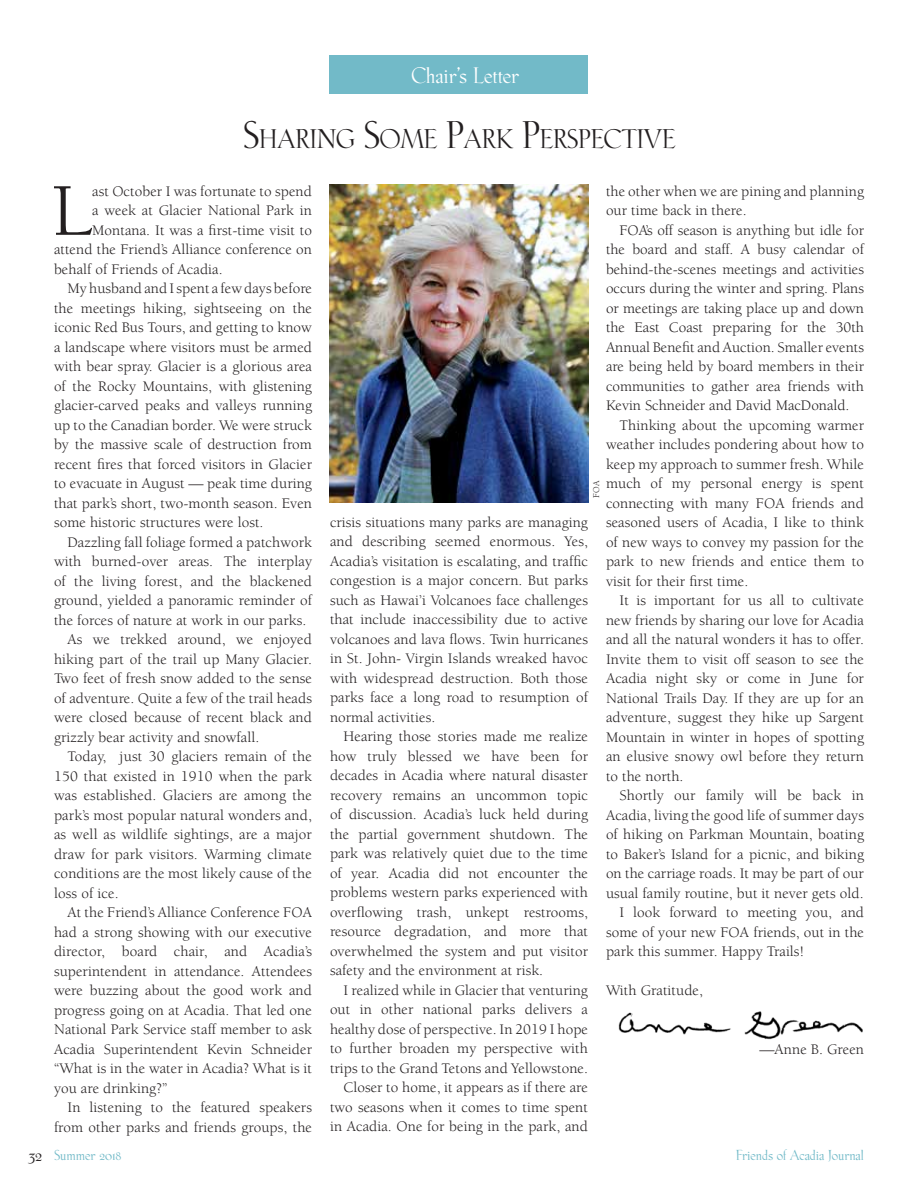
<style>
.page{position:relative;width:918px;height:1188px;background:#fff}
.page>*{position:absolute;margin:0;border:0;box-sizing:border-box;transform-origin:0 0}
.t1{font:76.35px "Berkeley";color:#231f20}
.t2{font:25.2px "Phaistos";letter-spacing:-.015em;color:#231f20}
.t3{font:21px "Phaistos";color:#fff}
.t4{font:15px/19.5px "Berkeley";letter-spacing:.005em;color:#231f20;text-align:justify}
.t5{font:13.5px "Phaistos";color:#72bac8}
.t6{font:9px "Berkeley";color:#231f20}
.s1{font-size:36px}
.s2{font-size:16.5px;color:#231f20}
</style>
<div class="page">
<img style="left:618px;top:1011px;width:245px;height:29px">
<div style="left:330px;top:56px;width:258px;height:38px;background:#72bac8"></div>
<img style="left:329px;top:185px;width:259px;height:317px">
<h3 class="t3" style="left:411px;top:63px;width:109px">Chair’s Letter</h3>
<h2 class="t2" style="left:243px;top:123px;width:433px"><span class="s1">S</span>HARING <span class="s1">S</span>OME <span class="s1">P</span>ARK <span class="s1">P</span>ERSPECTIVE</h2>
<h1 class="t1" style="left:52px;top:171px;width:42px">L</h1>
<p class="t4" style="left:92px;top:182px;width:221px">ast October I was fortunate to spend</p>
<p class="t4" style="left:92px;top:201px;width:221px">a week at Glacier National Park in</p>
<p class="t4" style="left:92px;top:221px;width:221px">Montana. It was a first-time visit to</p>
<p class="t4" style="left:54px;top:240px;width:259px">attend the Friend’s Alliance conference on</p>
<p class="t4" style="left:54px;top:260px;width:170px">behalf of Friends of Acadia.</p>
<p class="t4" style="left:68px;top:279px;width:246px">My husband and I spent a few days before</p>
<p class="t4" style="left:54px;top:299px;width:260px">the meetings hiking, sightseeing on the</p>
<p class="t4" style="left:54px;top:318px;width:259px">iconic Red Bus Tours, and getting to know</p>
<p class="t4" style="left:54px;top:338px;width:260px">a landscape where visitors must be armed</p>
<p class="t4" style="left:54px;top:357px;width:260px">with bear spray. Glacier is a glorious area</p>
<p class="t4" style="left:54px;top:377px;width:260px">of the Rocky Mountains, with glistening</p>
<p class="t4" style="left:54px;top:396px;width:260px">glacier-carved peaks and valleys running</p>
<p class="t4" style="left:54px;top:416px;width:260px">up to the Canadian border. We were struck</p>
<p class="t4" style="left:54px;top:435px;width:260px">by the massive scale of destruction from</p>
<p class="t4" style="left:54px;top:455px;width:259px">recent fires that forced visitors in Glacier</p>
<p class="t4" style="left:54px;top:474px;width:259px">to evacuate in August — peak time during</p>
<p class="t4" style="left:54px;top:494px;width:260px">that park’s short, two-month season. Even</p>
<p class="t4" style="left:54px;top:513px;width:211px">some historic structures were lost.</p>
<p class="t4" style="left:68px;top:533px;width:246px">Dazzling fall foliage formed a patchwork</p>
<p class="t4" style="left:54px;top:552px;width:260px">with burned-over areas. The interplay</p>
<p class="t4" style="left:54px;top:572px;width:260px">of the living forest, and the blackened</p>
<p class="t4" style="left:54px;top:591px;width:260px">ground, yielded a panoramic reminder of</p>
<p class="t4" style="left:54px;top:611px;width:254px">the forces of nature at work in our parks.</p>
<p class="t4" style="left:68px;top:630px;width:246px">As we trekked around, we enjoyed</p>
<p class="t4" style="left:54px;top:650px;width:259px">hiking part of the trail up Many Glacier.</p>
<p class="t4" style="left:54px;top:669px;width:260px">Two feet of fresh snow added to the sense</p>
<p class="t4" style="left:54px;top:689px;width:259px">of adventure. Quite a few of the trail heads</p>
<p class="t4" style="left:54px;top:708px;width:259px">were closed because of recent black and</p>
<p class="t4" style="left:54px;top:728px;width:207px">grizzly bear activity and snowfall.</p>
<p class="t4" style="left:68px;top:747px;width:246px">Today, just 30 glaciers remain of the</p>
<p class="t4" style="left:54px;top:767px;width:259px">150 that existed in 1910 when the park</p>
<p class="t4" style="left:54px;top:786px;width:260px">was established. Glaciers are among the</p>
<p class="t4" style="left:54px;top:806px;width:260px">park’s most popular natural wonders and,</p>
<p class="t4" style="left:54px;top:825px;width:259px">as well as wildlife sightings, are a major</p>
<p class="t4" style="left:54px;top:845px;width:260px">draw for park visitors. Warming climate</p>
<p class="t4" style="left:54px;top:864px;width:260px">conditions are the most likely cause of the</p>
<p class="t4" style="left:54px;top:884px;width:66px">loss of ice.</p>
<p class="t4" style="left:68px;top:903px;width:246px">At the Friend’s Alliance Conference FOA</p>
<p class="t4" style="left:54px;top:923px;width:259px">had a strong showing with our executive</p>
<p class="t4" style="left:54px;top:942px;width:260px">director, board chair, and Acadia’s</p>
<p class="t4" style="left:54px;top:962px;width:260px">superintendent in attendance. Attendees</p>
<p class="t4" style="left:54px;top:981px;width:259px">were buzzing about the good work and</p>
<p class="t4" style="left:54px;top:1001px;width:259px">progress going on at Acadia. That led one</p>
<p class="t4" style="left:54px;top:1020px;width:260px">National Park Service staff member to ask</p>
<p class="t4" style="left:54px;top:1040px;width:260px">Acadia Superintendent Kevin Schneider</p>
<p class="t4" style="left:54px;top:1059px;width:260px">“What is in the water in Acadia? What is it</p>
<p class="t4" style="left:54px;top:1079px;width:115px">you are drinking?”</p>
<p class="t4" style="left:68px;top:1098px;width:246px">In listening to the featured speakers</p>
<p class="t4" style="left:54px;top:1118px;width:260px">from other parks and friends groups, the</p>
<p class="t4" style="left:606px;top:182px;width:260px">the other when we are pining and planning our time back in there.</p>
<p class="t4" style="left:620px;top:221px;width:246px">FOA’s off season is anything but idle for</p>
<p class="t4" style="left:606px;top:240px;width:259px">the board and staff. A busy calendar of</p>
<p class="t4" style="left:606px;top:260px;width:260px">behind-the-scenes meetings and activities</p>
<p class="t4" style="left:606px;top:279px;width:259px">occurs during the winter and spring. Plans</p>
<p class="t4" style="left:606px;top:299px;width:260px">or meetings are taking place up and down</p>
<p class="t4" style="left:606px;top:318px;width:260px">the East Coast preparing for the 30th</p>
<p class="t4" style="left:606px;top:338px;width:259px">Annual Benefit and Auction. Smaller events</p>
<p class="t4" style="left:606px;top:357px;width:260px">are being held by board members in their</p>
<p class="t4" style="left:606px;top:377px;width:259px">communities to gather area friends with</p>
<p class="t4" style="left:606px;top:396px;width:245px">Kevin Schneider and David MacDonald.</p>
<p class="t4" style="left:620px;top:416px;width:246px">Thinking about the upcoming warmer</p>
<p class="t4" style="left:606px;top:435px;width:260px">weather includes pondering about how to</p>
<p class="t4" style="left:606px;top:455px;width:260px">keep my approach to summer fresh. While</p>
<p class="t4" style="left:606px;top:474px;width:260px">much of my personal energy is spent</p>
<p class="t4" style="left:606px;top:494px;width:259px">connecting with many FOA friends and</p>
<p class="t4" style="left:606px;top:513px;width:259px">seasoned users of Acadia, I like to think</p>
<p class="t4" style="left:606px;top:533px;width:259px">of new ways to convey my passion for the</p>
<p class="t4" style="left:606px;top:552px;width:259px">park to new friends and entice them to</p>
<p class="t4" style="left:606px;top:572px;width:144px">visit for their first time.</p>
<p class="t4" style="left:620px;top:591px;width:246px">It is important for us all to cultivate</p>
<p class="t4" style="left:606px;top:611px;width:260px">new friends by sharing our love for Acadia</p>
<p class="t4" style="left:606px;top:630px;width:259px">and all the natural wonders it has to offer.</p>
<p class="t4" style="left:606px;top:650px;width:259px">Invite them to visit off season to see the</p>
<p class="t4" style="left:606px;top:669px;width:259px">Acadia night sky or come in June for</p>
<p class="t4" style="left:606px;top:689px;width:259px">National Trails Day. If they are up for an</p>
<p class="t4" style="left:606px;top:708px;width:260px">adventure, suggest they hike up Sargent</p>
<p class="t4" style="left:606px;top:728px;width:260px">Mountain in winter in hopes of spotting</p>
<p class="t4" style="left:606px;top:747px;width:259px">an elusive snowy owl before they return</p>
<p class="t4" style="left:606px;top:767px;width:79px">to the north.</p>
<p class="t4" style="left:620px;top:786px;width:246px">Shortly our family will be back in</p>
<p class="t4" style="left:606px;top:806px;width:259px">Acadia, living the good life of summer days</p>
<p class="t4" style="left:606px;top:825px;width:260px">of hiking on Parkman Mountain, boating</p>
<p class="t4" style="left:606px;top:845px;width:260px">to Baker’s Island for a picnic, and biking</p>
<p class="t4" style="left:606px;top:864px;width:259px">on the carriage roads. It may be part of our</p>
<p class="t4" style="left:606px;top:884px;width:259px">usual family routine, but it never gets old.</p>
<p class="t4" style="left:620px;top:903px;width:246px">I look forward to meeting you, and</p>
<p class="t4" style="left:606px;top:923px;width:260px">some of your new FOA friends, out in the</p>
<p class="t4" style="left:606px;top:942px;width:199px">park this summer. Happy Trails!</p>
<p class="t4" style="left:606px;top:981px;width:99px">With Gratitude,</p>
<p class="t6" style="left:592px;top:498px;width:19px;rotate:-90deg">FOA</p>
<p class="t4" style="left:330px;top:513px;width:260px">crisis situations many parks are managing and describing seemed enormous. Yes, Acadia’s visitation is escalating, and traffic congestion is a major concern. But parks such as Hawai’i Volcanoes face challenges that include inaccessibility due to active volcanoes and lava flows. Twin hurricanes in St. John- Virgin Islands wreaked havoc with widespread destruction. Both those parks face a long road to resumption of normal activities.</p>
<p class="t4" style="left:330px;top:727px;width:260px;text-indent:13px">Hearing those stories made me realize how truly blessed we have been for decades in Acadia where natural disaster recovery remains an uncommon topic of discussion. Acadia’s luck held during the partial government shutdown. The park was relatively quiet due to the time of year. Acadia did not encounter the problems western parks experienced with overflowing trash, unkept restrooms, resource degradation, and more that overwhelmed the system and put visitor safety and the environment at risk.</p>
<p class="t4" style="left:330px;top:981px;width:260px;text-align:right">I realized while in Glacier that venturing out in other national parks delivers a healthy dose of perspective. In 2019 I hope to further broaden my perspective with trips to the Grand Tetons and Yellowstone.<br>Closer to home, it appears as if there are two seasons when it comes to time spent in Acadia. One for being in the park, and</p>
<p class="t4" style="left:759px;top:1040px;width:106px">—Anne B. Green</p>
<p class="t5" style="left:29px;top:1147px;width:94px"><span class="s2">32</span> Summer 2018</p>
<p class="t5" style="left:736px;top:1147px;width:130px">Friends of Acadia Journal</p>
</div>
